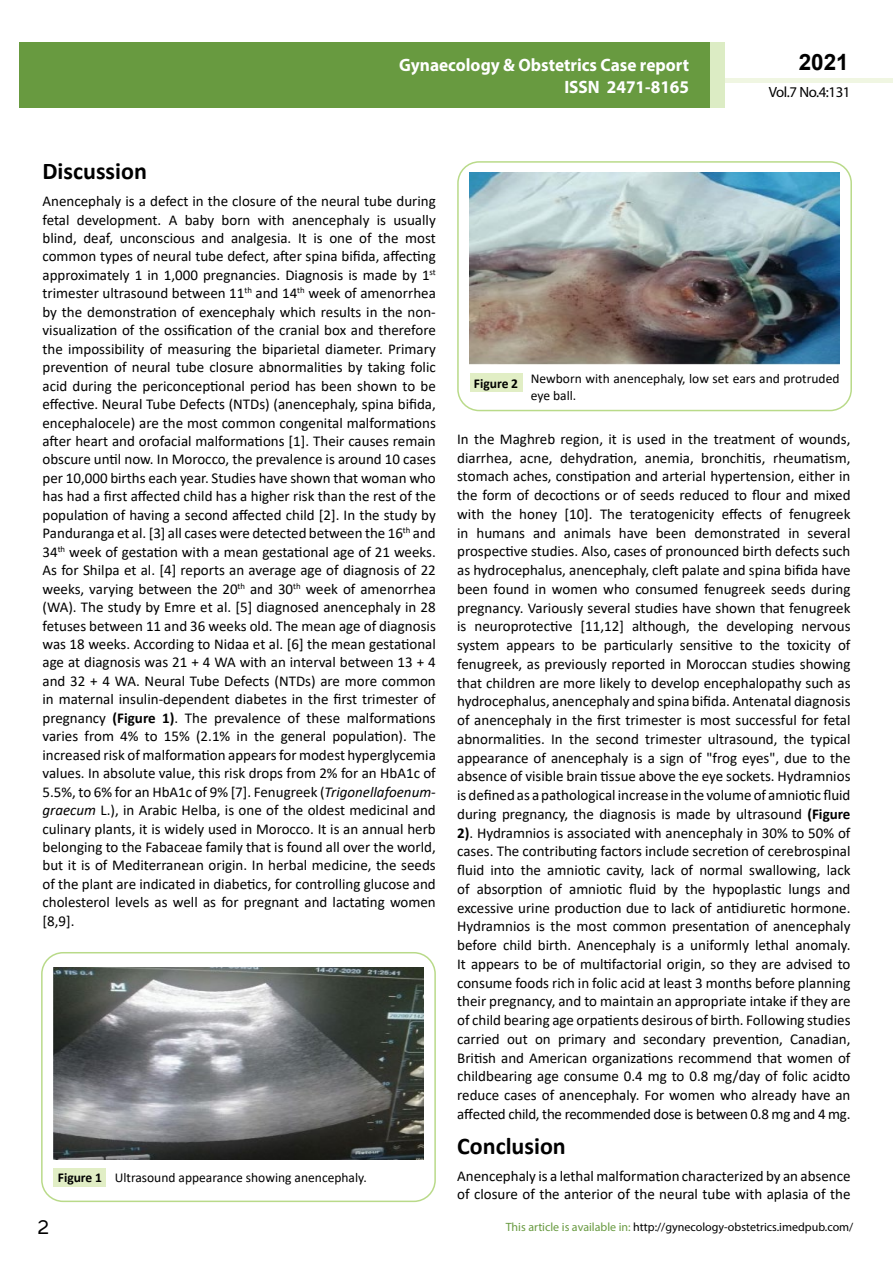
<style>
.page{position:relative;width:893px;height:1263px;background:#fff}
.page>*{position:absolute;margin:0;border:0;box-sizing:border-box;transform-origin:0 0}
.t1{font:25.5px "Tunga";color:#000}
.t2{font:700 24px "Calibri";color:#000}
.t3{font:700 22.5px "Arial";color:#000}
.t4{font:700 18px/21.6px "Myriad Pro";color:#fff;text-align:right;scale:.96 1}
.t5{font:15px/18.5px "Calibri";color:#000;text-align:justify}
.t6{font:14.85px "Myriad Pro";letter-spacing:-.03em;color:#000}
.t7{font:13.5px/16.2px "Calibri";color:#000}
.t8{font:700 13.5px "Calibri";color:#000}
.t9{font:12px "Myriad Pro";color:#000}
.s1{font-weight:700}
.s2{font-style:italic}
.s3{color:#689a40}
</style>
<div class="page">
<hr style="left:725px;top:78px;width:168px;height:4px;background:#f0f6e2">
<div style="left:709px;top:42px;width:16px;height:66px;background:#dcecc4"></div>
<div style="left:19px;top:42px;width:690px;height:66px;background:#689a40"></div>
<div style="left:41px;top:952px;width:395px;height:250px;border:2px solid #b9da89;border-radius:21px"></div>
<img style="left:54px;top:967px;width:369px;height:192px">
<div style="left:54px;top:1168px;width:52px;height:19px;background:#e1eec5"></div>
<div style="left:457px;top:161px;width:395px;height:250px;border:2px solid #b9da89;border-radius:21px"></div>
<img style="left:470px;top:173px;width:369px;height:192px">
<div style="left:470px;top:373px;width:52px;height:19px;background:#e1eec5"></div>
<p class="t4" style="left:399px;top:54px;width:303px">Gynaecology &amp; Obstetrics Case report<br>ISSN 2471-8165</p>
<h3 class="t3" style="left:799px;top:46px;width:52px">2021</h3>
<p class="t6" style="left:769px;top:83px;width:83px">Vol.7 No.4:131</p>
<h2 class="t2" style="left:43px;top:154px;width:106px">Discussion</h2>
<p class="t5" style="left:43px;top:192px;width:395px">Anencephaly is a defect in the closure of the neural tube during fetal development. A baby born with anencephaly is usually blind, deaf, unconscious and analgesia. It is one of the most common types of neural tube defect, after spina bifida, affecting approximately 1 in 1,000 pregnancies. Diagnosis is made by 1<sup>st </sup>trimester ultrasound between 11<sup>th</sup> and 14<sup>th</sup> week of amenorrhea by the demonstration of exencephaly which results in the non&shy;visualization of the ossification of the cranial box and therefore the impossibility of measuring the biparietal diameter. Primary prevention of neural tube closure abnormalities by taking folic acid during the periconceptional period has been shown to be effective. Neural Tube Defects (NTDs) (anencephaly, spina bifida, encephalocele) are the most common congenital malformations after heart and orofacial malformations [1]. Their causes remain obscure until now. In Morocco, the prevalence is around 10 cases per 10,000 births each year. Studies have shown that woman who has had a first affected child has a higher risk than the rest of the population of having a second affected child [2]. In the study by Panduranga et al. [3] all cases were detected between the 16<sup>th</sup> and 34<sup>th</sup> week of gestation with a mean gestational age of 21 weeks.<br>As for Shilpa et al. [4] reports an average age of diagnosis of 22 weeks, varying between the 20<sup>th</sup> and 30<sup>th</sup> week of amenorrhea (WA). The study by Emre et al. [5] diagnosed anencephaly in 28 fetuses between 11 and 36 weeks old. The mean age of diagnosis was 18 weeks. According to Nidaa et al. [6] the mean gestational age at diagnosis was 21 + 4 WA with an interval between 13 + 4 and 32 + 4 WA. Neural Tube Defects (NTDs) are more common in maternal insulin-dependent diabetes in the first trimester of pregnancy <span class="s1">(Figure 1)</span>. The prevalence of these malformations varies from 4% to 15% (2.1% in the general population). The increased risk of malformation appears for modest hyperglycemia values. In absolute value, this risk drops from 2% for an HbA1c of 5.5%, to 6% for an HbA1c of 9% [7]. Fenugreek (<span class="s2">Trigonellafoenum&shy;graecum</span> L.), in Arabic Helba, is one of the oldest medicinal and culinary plants, it is widely used in Morocco. It is an annual herb belonging to the Fabaceae family that is found all over the world, but it is of Mediterranean origin. In herbal medicine, the seeds of the plant are indicated in diabetics, for controlling glucose and cholesterol levels as well as for pregnant and lactating women [8,9].</p>
<p class="t7" style="left:58px;top:1169px;width:310px"><span class="s1">Figure 1</span> Ultrasound appearance showing anencephaly.</p>
<p class="t8" style="left:474px;top:374px;width:46px">Figure 2</p>
<p class="t7" style="left:531px;top:371px;width:310px">Newborn with anencephaly, low set ears and protruded eye ball.</p>
<p class="t5" style="left:457px;top:429px;width:395px">In the Maghreb region, it is used in the treatment of wounds, diarrhea, acne, dehydration, anemia, bronchitis, rheumatism, stomach aches, constipation and arterial hypertension, either in the form of decoctions or of seeds reduced to flour and mixed with the honey [10]. The teratogenicity effects of fenugreek in humans and animals have been demonstrated in several prospective studies. Also, cases of pronounced birth defects such as hydrocephalus, anencephaly, cleft palate and spina bifida have been found in women who consumed fenugreek seeds during pregnancy. Variously several studies have shown that fenugreek is neuroprotective [11,12] although, the developing nervous system appears to be particularly sensitive to the toxicity of fenugreek, as previously reported in Moroccan studies showing that children are more likely to develop encephalopathy such as hydrocephalus, anencephaly and spina bifida. Antenatal diagnosis of anencephaly in the first trimester is most successful for fetal abnormalities. In the second trimester ultrasound, the typical appearance of anencephaly is a sign of "frog eyes", due to the absence of visible brain tissue above the eye sockets. Hydramnios is defined as a pathological increase in the volume of amniotic fluid during pregnancy, the diagnosis is made by ultrasound <span class="s1">(Figure 2)</span>. Hydramnios is associated with anencephaly in 30% to 50% of cases. The contributing factors include secretion of cerebrospinal fluid into the amniotic cavity, lack of normal swallowing, lack of absorption of amniotic fluid by the hypoplastic lungs and excessive urine production due to lack of antidiuretic hormone.<br>Hydramnios is the most common presentation of anencephaly before child birth. Anencephaly is a uniformly lethal anomaly.<br>It appears to be of multifactorial origin, so they are advised to consume foods rich in folic acid at least 3 months before planning their pregnancy, and to maintain an appropriate intake if they are of child bearing age orpatients desirous of birth. Following studies carried out on primary and secondary prevention, Canadian, British and American organizations recommend that women of childbearing age consume 0.4 mg to 0.8 mg/day of folic acidto reduce cases of anencephaly. For women who already have an affected child, the recommended dose is between 0.8 mg and 4 mg.</p>
<h2 class="t2" style="left:457px;top:1129px;width:110px">Conclusion</h2>
<p class="t5" style="left:457px;top:1166px;width:395px">Anencephaly is a lethal malformation characterized by an absence of closure of the anterior of the neural tube with aplasia of the</p>
<h1 class="t1" style="left:38px;top:1210px;width:13px">2</h1>
<p class="t9" style="left:506px;top:1219px;width:349px"><span class="s3">This article is available in:</span> http://gynecology-obstetrics.imedpub.com/</p>
</div>
